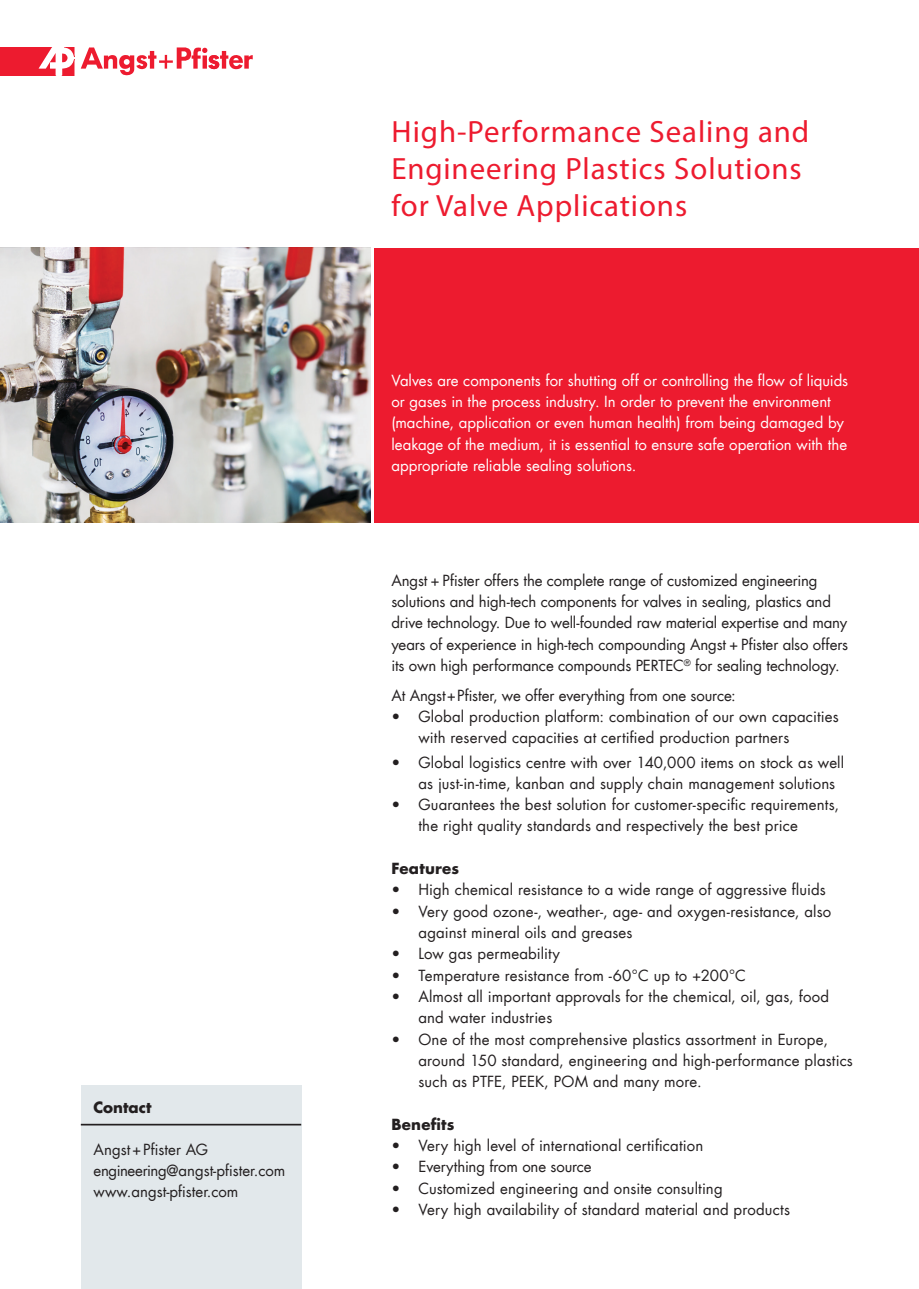
<style>
.page{position:relative;width:919px;height:1289px;background:#fff}
.page>*{position:absolute;margin:0;border:0;box-sizing:border-box;transform-origin:0 0}
.t1{font:30.75px/36.9px "Myriad Pro";letter-spacing:.03em;color:#ed1b2f}
.t2{font:15px/21.3px "Futura Com";letter-spacing:.005em;color:#231f20}
.t3{font:15px/21.3px "Futura Com";color:#fff}
.t4{font:700 15px "Futura Com";letter-spacing:.01em;color:#231f20}
</style>
<div class="page">
<div style="left:374px;top:248px;width:544px;height:274px;background:#ed1b2f"></div>
<svg style="left:81px;top:47px;width:172px;height:28px"></svg>
<svg style="left:18px;top:47px;width:56px;height:29px"></svg>
<div style="left:0;top:47px;width:18px;height:29px;background:#ed1b2f"></div>
<img style="left:0;top:248px;width:370px;height:274px">
<div style="left:81px;top:1085px;width:220px;height:203px;background:#e2e8eb"></div>
<hr style="left:81px;top:1123px;width:220px;height:2px;background:#231f20">
<p class="t4" style="left:94px;top:1095px;width:59px">Contact</p>
<p class="t2" style="left:94px;top:1138px;width:193px">Angst+Pfister AG engineering@angst-pfister.com www.angst-pfister.com</p>
<h1 class="t1" style="left:391px;top:113px;width:419px">High-Performance Sealing and<br>Engineering Plastics Solutions for Valve Applications</h1>
<p class="t3" style="left:391px;top:369px;width:458px">Valves are components for shutting off or controlling the flow of liquids or gases in the process industry. In order to prevent the environment (machine, application or even human health) from being damaged by leakage of the medium, it is essential to ensure safe operation with the appropriate reliable sealing solutions.</p>
<p class="t2" style="left:391px;top:569px;width:458px">Angst + Pfister offers the complete range of customized engineering solutions and high-tech components for valves in sealing, plastics and drive technology. Due to well-founded raw material expertise and many years of experience in high-tech compounding Angst + Pfister also offers its own high performance compounds PERTEC<sup>®</sup> for sealing technology.</p>
<p class="t2" style="left:391px;top:684px;width:346px">At Angst + Pfister, we offer everything from one source:</p>
<p class="t2" style="left:418px;top:705px;width:422px;text-indent:-27px">• Global production platform: combination of our own capacities with reserved capacities at certified production partners</p>
<p class="t2" style="left:418px;top:752px;width:427px;text-indent:-27px">• Global logistics centre with over 140,000 items on stock as well as just-in-time, kanban and supply chain management solutions</p>
<p class="t2" style="left:418px;top:793px;width:422px;text-indent:-27px">• Guarantees the best solution for customer-specific requirements, the right quality standards and respectively the best price</p>
<p class="t4" style="left:391px;top:856px;width:69px">Features</p>
<p class="t2" style="left:391px;top:879px;width:436px">• High chemical resistance to a wide range of aggressive fluids</p>
<p class="t2" style="left:418px;top:900px;width:414px;text-indent:-27px">• Very good ozone-, weather-, age- and oxygen-resistance, also against mineral oils and greases</p>
<p class="t2" style="left:391px;top:942px;width:170px">• Low gas permeability</p>
<p class="t2" style="left:391px;top:964px;width:356px">• Temperature resistance from -60°C up to +200°C</p>
<p class="t2" style="left:418px;top:985px;width:412px;text-indent:-27px">• Almost all important approvals for the chemical, oil, gas, food and water industries</p>
<p class="t2" style="left:418px;top:1028px;width:436px;text-indent:-27px">• One of the most comprehensive plastics assortment in Europe, around 150 standard, engineering and high-performance plastics such as PTFE, PEEK, POM and many more.</p>
<p class="t4" style="left:391px;top:1112px;width:65px">Benefits</p>
<p class="t2" style="left:391px;top:1134px;width:313px">• Very high level of international certification</p>
<p class="t2" style="left:391px;top:1155px;width:202px">• Everything from one source</p>
<p class="t2" style="left:391px;top:1177px;width:333px">• Customized engineering and onsite consulting</p>
<p class="t2" style="left:391px;top:1198px;width:400px">• Very high availability of standard material and products</p>
</div>
